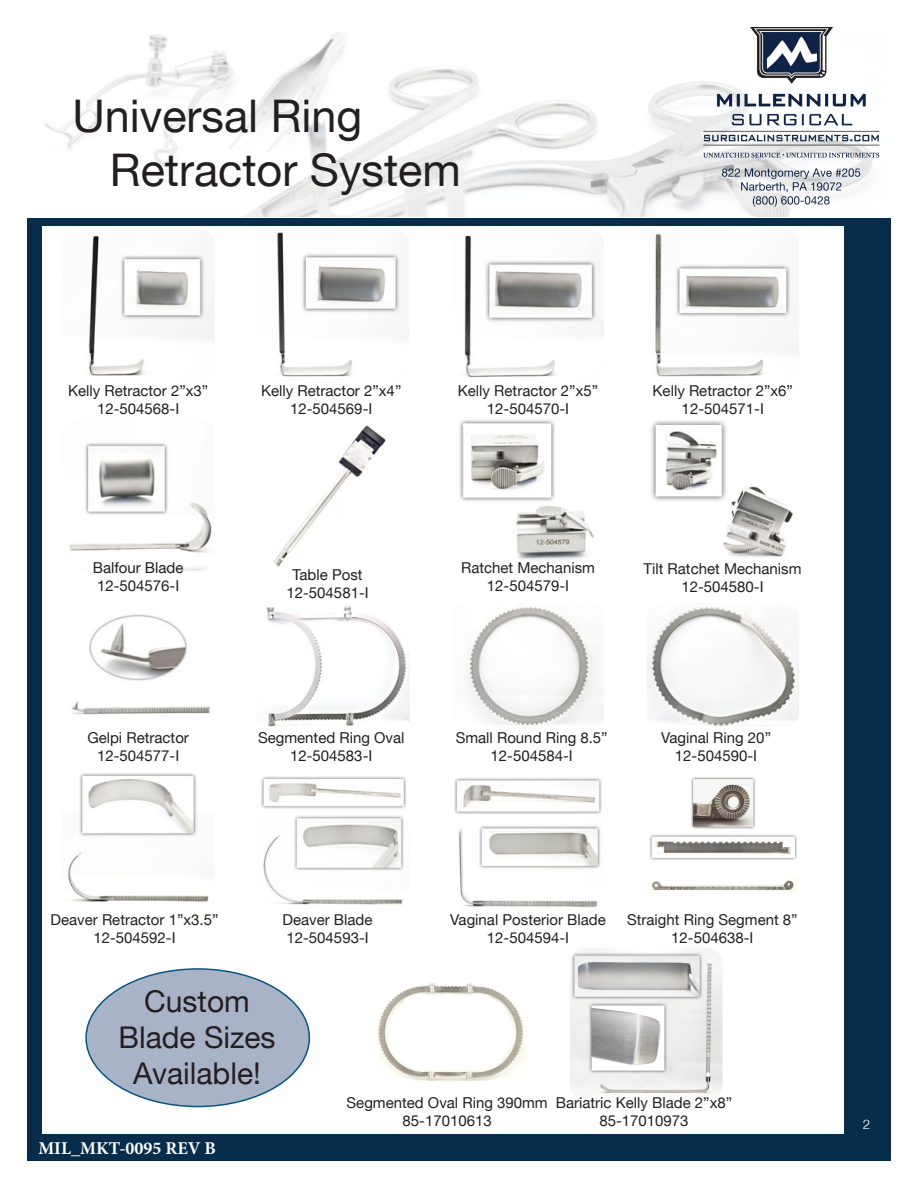
<style>
.page{position:relative;width:918px;height:1188px;background:#fff}
.page>*{position:absolute;margin:0;border:0;box-sizing:border-box;transform-origin:0 0}
.t1{font:45px/54px "Helvetica Neue LT";color:#231f20}
.t2{font:30px "Helvetica Neue LT";color:#231f20}
.t3{font:700 18px "Minion Pro";color:#fff}
.t4{font:15px "Helvetica Neue LT";color:#231f20}
.t5{font:300 13.5px "Helvetica Neue LT";color:#fff}
</style>
<div class="page">
<div style="left:27px;top:218px;width:864px;height:943px;background:#072d4b"></div>
<div style="left:42px;top:227px;width:801px;height:907px;background:#fff"></div>
<img style="left:45px;top:27px;width:835px;height:190px">
<img style="left:87px;top:235px;width:127px;height:141px">
<img style="left:464px;top:235px;width:140px;height:143px">
<img style="left:277px;top:232px;width:132px;height:145px">
<img style="left:655px;top:233px;width:144px;height:144px">
<img style="left:69px;top:443px;width:143px;height:128px">
<img style="left:459px;top:419px;width:135px;height:141px">
<img style="left:71px;top:614px;width:140px;height:101px">
<img style="left:651px;top:421px;width:142px;height:136px">
<img style="left:273px;top:425px;width:113px;height:142px">
<img style="left:468px;top:606px;width:136px;height:120px">
<img style="left:266px;top:606px;width:144px;height:121px">
<img style="left:647px;top:606px;width:152px;height:120px">
<img style="left:68px;top:773px;width:146px;height:129px">
<img style="left:454px;top:778px;width:148px;height:130px">
<img style="left:261px;top:776px;width:145px;height:129px">
<img style="left:649px;top:777px;width:148px;height:114px">
<img style="left:570px;top:948px;width:153px;height:151px">
<img style="left:375px;top:983px;width:152px;height:98px">
<div style="left:86px;top:969px;width:223px;height:138px;background:#a9b3c8;border-radius:50%"></div>
<h1 class="t1" style="left:110px;top:88px;width:352px;text-indent:-38px">Universal Ring<br>Retractor System</h1>
<p class="t4" style="left:68px;top:382px;width:142px">Kelly Retractor 2”x3”</p>
<p class="t4" style="left:97px;top:400px;width:84px">12-504568-I</p>
<p class="t4" style="left:261px;top:382px;width:142px">Kelly Retractor 2”x4”</p>
<p class="t4" style="left:290px;top:400px;width:84px">12-504569-I</p>
<p class="t4" style="left:458px;top:382px;width:142px">Kelly Retractor 2”x5”</p>
<p class="t4" style="left:487px;top:400px;width:84px">12-504570-I</p>
<p class="t4" style="left:653px;top:382px;width:142px">Kelly Retractor 2”x6”</p>
<p class="t4" style="left:682px;top:400px;width:84px">12-504571-I</p>
<p class="t4" style="left:93px;top:559px;width:92px">Balfour Blade</p>
<p class="t4" style="left:97px;top:577px;width:84px">12-504576-I</p>
<p class="t4" style="left:87px;top:729px;width:103px">Gelpi Retractor</p>
<p class="t4" style="left:97px;top:747px;width:84px">12-504577-I</p>
<p class="t4" style="left:293px;top:566px;width:72px">Table Post</p>
<p class="t4" style="left:286px;top:584px;width:84px">12-504581-I</p>
<p class="t4" style="left:461px;top:559px;width:135px">Ratchet Mechanism</p>
<p class="t4" style="left:487px;top:577px;width:84px">12-504579-I</p>
<p class="t4" style="left:643px;top:560px;width:160px">Tilt Ratchet Mechanism</p>
<p class="t4" style="left:681px;top:578px;width:84px">12-504580-I</p>
<p class="t4" style="left:258px;top:729px;width:148px">Segmented Ring Oval</p>
<p class="t4" style="left:290px;top:747px;width:84px">12-504583-I</p>
<p class="t4" style="left:456px;top:729px;width:153px">Small Round Ring 8.5”</p>
<p class="t4" style="left:491px;top:747px;width:84px">12-504584-I</p>
<p class="t4" style="left:661px;top:729px;width:112px">Vaginal Ring 20”</p>
<p class="t4" style="left:675px;top:747px;width:84px">12-504590-I</p>
<p class="t4" style="left:51px;top:911px;width:169px">Deaver Retractor 1”x3.5”</p>
<p class="t4" style="left:93px;top:929px;width:84px">12-504592-I</p>
<p class="t4" style="left:283px;top:911px;width:91px">Deaver Blade</p>
<p class="t4" style="left:286px;top:929px;width:84px">12-504593-I</p>
<p class="t2" style="left:144px;top:984px;width:107px">Custom</p>
<p class="t2" style="left:118px;top:1020px;width:159px">Blade Sizes</p>
<p class="t2" style="left:133px;top:1056px;width:129px">Available!</p>
<p class="t4" style="left:450px;top:911px;width:157px">Vaginal Posterior Blade</p>
<p class="t4" style="left:487px;top:929px;width:84px">12-504594-I</p>
<p class="t4" style="left:627px;top:911px;width:172px">Straight Ring Segment 8”</p>
<p class="t4" style="left:671px;top:929px;width:84px">12-504638-I</p>
<p class="t3" style="left:38px;top:1135px;width:179px">MIL_MKT-0095 REV B</p>
<p class="t4" style="left:347px;top:1093px;width:203px">Segmented Oval Ring 390mm</p>
<p class="t4" style="left:403px;top:1111px;width:91px">85-17010613</p>
<p class="t4" style="left:556px;top:1093px;width:178px">Bariatric Kelly Blade 2”x8”</p>
<p class="t4" style="left:599px;top:1111px;width:91px">85-17010973</p>
<p class="t5" style="left:863px;top:1115px;width:9px">2</p>
</div>
